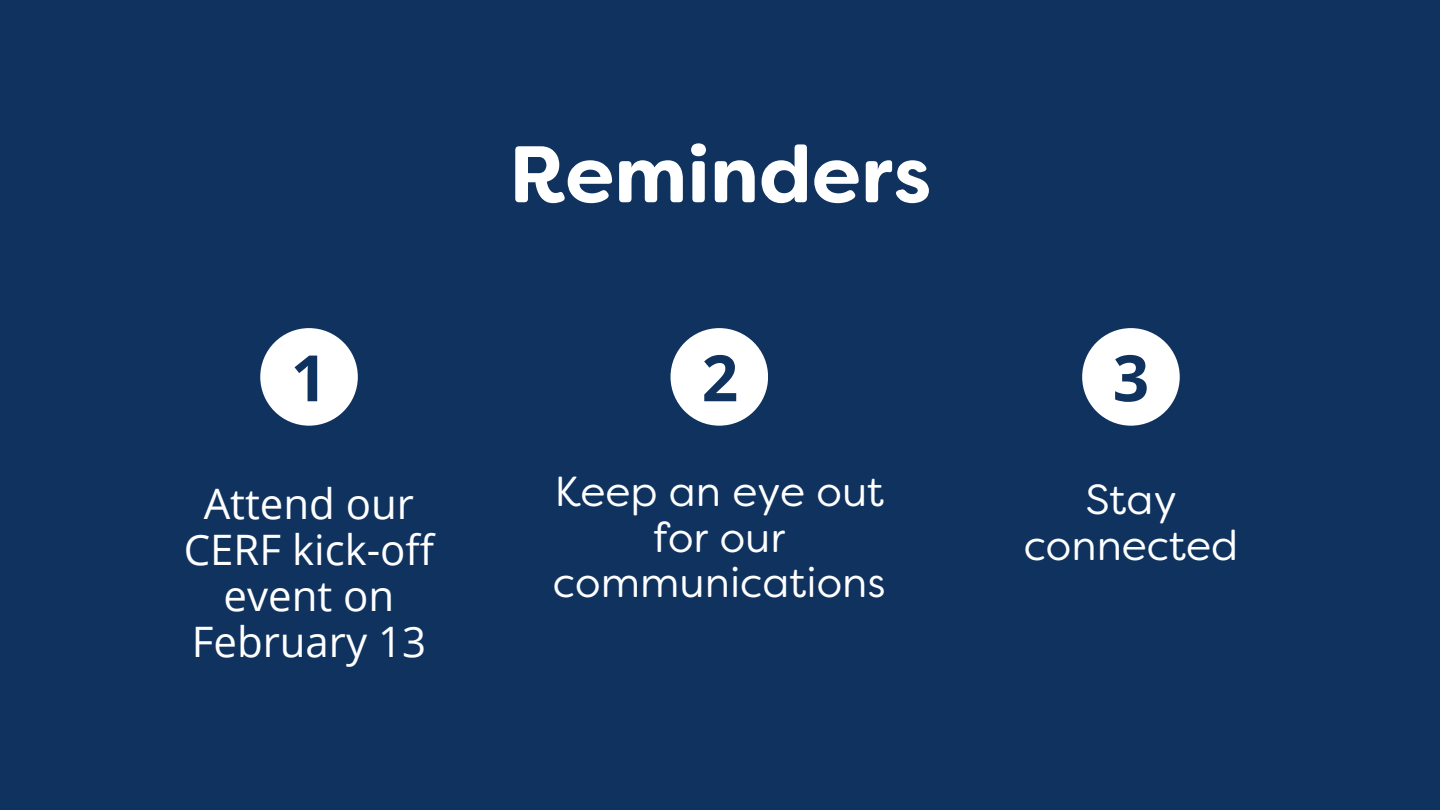
<style>
.page{position:relative;width:1440px;height:810px;background:#0f325f}
.page>*{position:absolute;margin:0;border:0;box-sizing:border-box;transform-origin:0 0}
.t1{font:700 80px "Filson Soft";color:#fff}
.t2{font:700 64px "Open Sans";color:#0f325f}
.t3{font:42px/45.8px "Filson Soft";color:#fff;text-align:center}
.t4{font:42px/45.8px "Open Sans";color:#fff;text-align:center}
</style>
<div class="page">
<div style="left:260px;top:328px;width:98px;height:98px;background:#fff;border-radius:50%"></div>
<div style="left:671px;top:328px;width:97px;height:98px;background:#fff;border-radius:50%"></div>
<div style="left:1082px;top:328px;width:98px;height:98px;background:#fff;border-radius:50%"></div>
<h1 class="t1" style="left:509px;top:144px;width:423px">Reminders</h1>
<h2 class="t2" style="left:291px;top:333px;width:38px">1</h2>
<h2 class="t2" style="left:702px;top:333px;width:38px">2</h2>
<h2 class="t2" style="left:1113px;top:333px;width:38px">3</h2>
<p class="t4" style="left:184px;top:480px;width:252px">Attend our<br>CERF kick-off event on<br>February 13</p>
<p class="t3" style="left:553px;top:472px;width:334px">Keep an eye out for our communications</p>
<p class="t3" style="left:1024px;top:481px;width:216px">Stay connected</p>
</div>
